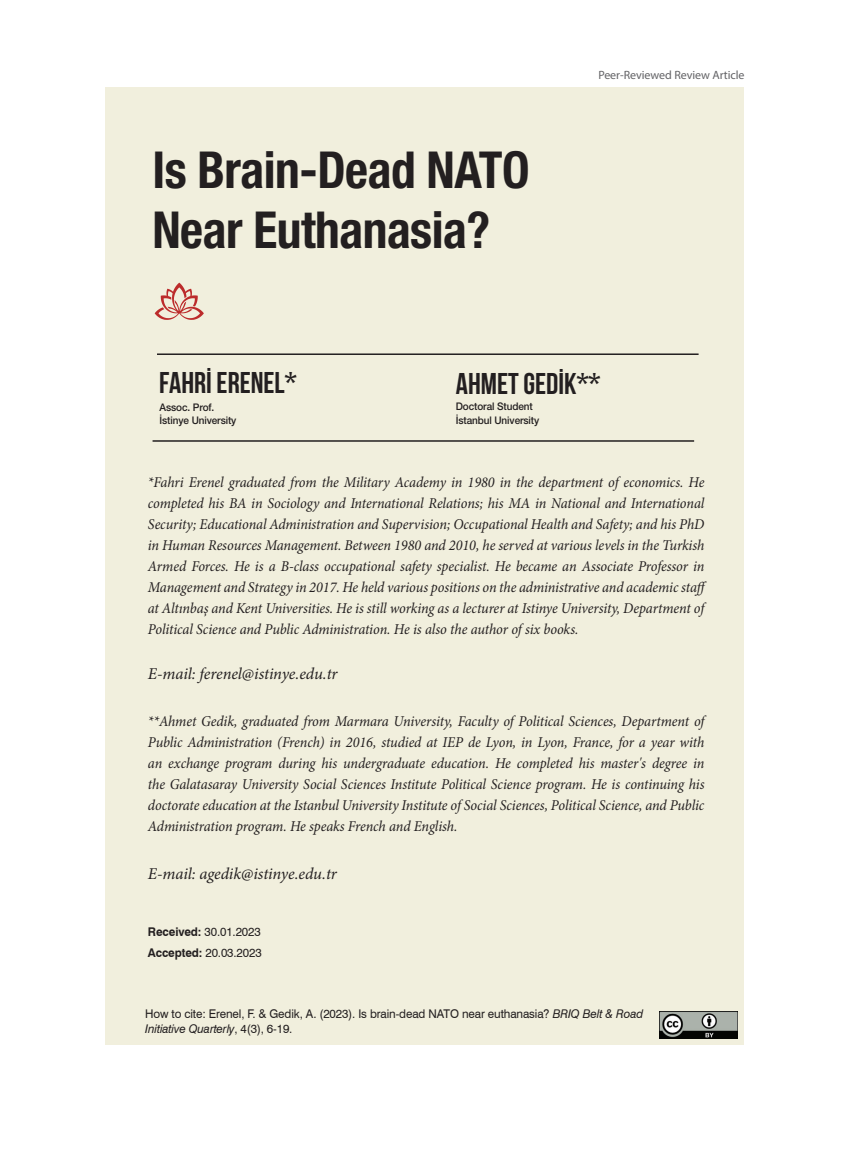
<style>
.page{position:relative;width:851px;height:1149px;background:#fff}
.page>*{position:absolute;margin:0;border:0;box-sizing:border-box;transform-origin:0 0}
.t1{font:700 condensed 51px/60px "Helvetica Neue LT Pro";letter-spacing:-.01em;color:#231f20}
.t2{font:30px "Bebas Neue";color:#231f20}
.t3{font:italic 16.5px "Minion Pro";letter-spacing:-.01em;color:#231f20}
.t4{font:italic 15px/21px "Minion Pro";letter-spacing:-.01em;color:#231f20;scale:.95 1}
.t5{font:12px/15px "Swiss 721 BT";letter-spacing:-.01em;color:#231f20}
.t6{font:12px "Myriad Pro";letter-spacing:-.005em;color:#636366}
.t7{font:500 10.5px/13.5px "Helvetica Neue LT Pro";letter-spacing:-.01em;color:#231f20;scale:.95 1}
.s1{font-weight:700}
.s2{font-style:italic}
</style>
<div class="page">
<div style="left:106px;top:87px;width:637px;height:956px;background:#f1efdd"></div>
<svg style="left:155px;top:282px;width:49px;height:38px"></svg>
<hr style="left:157px;top:353px;width:541px;height:2px;background:#231f20">
<hr style="left:152px;top:440px;width:542px;height:1px;background:#231f20">
<img style="left:659px;top:1011px;width:78px;height:26px">
<h1 class="t1" style="left:152px;top:139px;width:379px">Is Brain-Dead NATO<br>Near Euthanasia?</h1>
<p class="t6" style="left:598px;top:68px;width:148px">Peer-Reviewed Review Article</p>
<h2 class="t2" style="left:159px;top:366px;width:139px">FAHRİ ERENEL*</h2>
<p class="t7" style="left:159px;top:400px;width:82px">Assoc. Prof.<br>İstinye University</p>
<h2 class="t2" style="left:456px;top:367px;width:146px">AHMET GEDİK**</h2>
<p class="t7" style="left:456px;top:399px;width:89px">Doctoral Student<br>İstanbul University</p>
<p class="t4" style="left:148px;top:471px;width:592px">*Fahri Erenel graduated from the Military Academy in 1980 in the department of economics. He completed his BA in Sociology and International Relations; his MA in National and International Security; Educational Administration and Supervision; Occupational Health and Safety; and his PhD in Human Resources Management. Between 1980 and 2010, he served at various levels in the Turkish Armed Forces. He is a B-class occupational safety specialist. He became an Associate Professor in Management and Strategy in 2017. He held various positions on the administrative and academic staff at Altınbaş and Kent Universities. He is still working as a lecturer at Istinye University, Department of Political Science and Public Administration. He is also the author of six books.</p>
<p class="t3" style="left:148px;top:662px;width:191px">E-mail: ferenel@istinye.edu.tr</p>
<p class="t4" style="left:148px;top:710px;width:587px;text-align:justify">**Ahmet Gedik, graduated from Marmara University, Faculty of Political Sciences, Department of Public Administration (French) in 2016, studied at IEP de Lyon, in Lyon, France, for a year with an exchange program during his undergraduate education. He completed his master's degree in the Galatasaray University Social Sciences Institute Political Science program. He is continuing his doctorate education at the Istanbul University Institute of Social Sciences, Political Science, and Public Administration program. He speaks French and English.</p>
<p class="t3" style="left:148px;top:862px;width:190px">E-mail: agedik@istinye.edu.tr</p>
<p class="t5" style="left:148px;top:920px;width:115px;line-height:21px"><span class="s1">Received:</span> 30.01.2023<br><span class="s1">Accepted:</span> 20.03.2023</p>
<p class="t5" style="left:145px;top:1005px;width:499px">How to cite: Erenel, F. &amp; Gedik, A. (2023). Is brain-dead NATO near euthanasia? <span class="s2">BRIQ Belt &amp; Road<br>Initiative Quarterly</span>, 4(3), 6-19.</p>
</div>
